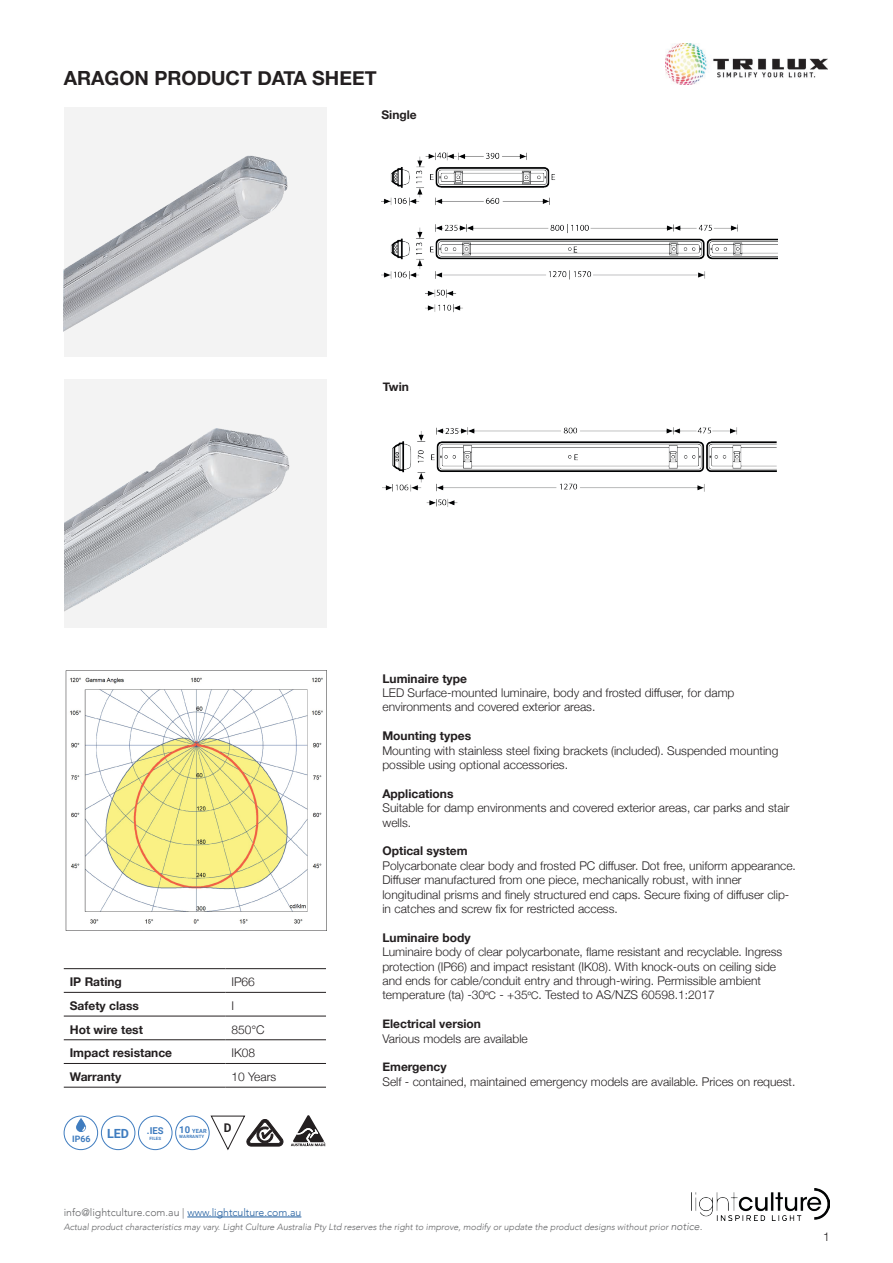
<style>
.page{position:relative;width:893px;height:1263px;background:#fff}
.page>*{position:absolute;margin:0;border:0;box-sizing:border-box;transform-origin:0 0}
.t1{font:700 19.5px "Helvetica Neue";color:#231f20}
.t2{font:700 12.6px "Roboto";color:#3f7cbf}
.t3{font:300 12px/14.4px "Helvetica Neue";color:#231f20}
.t4{font:700 12px "Helvetica Neue";color:#231f20}
.t5{font:700 12px "Roboto";color:#231f20}
.t6{font:300 10.5px "Avenir";color:#636466}
.t7{font:700 9.45px "Roboto";color:#3f7cbf}
.t8{font:italic 300 9px "Avenir";color:#636466}
.t9{font:700 8.85px "Roboto";color:#3f7cbf}
.t10{font:700 5.7px "Roboto";color:#3f7cbf}
.t11{font:700 4.35px "Roboto";letter-spacing:.035em;color:#3f7cbf}
.s1{font-size:9.45px}
.s2{color:#215e9f}
.s3{font-size:10.5px}
</style>
<div class="page">
<hr style="left:187px;top:1217px;width:114px;height:1px;background:#215e9f">
<img style="left:695px;top:1188px;width:134px;height:32px">
<img style="left:665px;top:43px;width:163px;height:41px">
<hr style="left:64px;top:968px;width:161px;height:1px;background:#231f20">
<hr style="left:225px;top:968px;width:101px;height:1px;background:#231f20">
<hr style="left:64px;top:992px;width:161px;height:1px;background:#231f20">
<hr style="left:225px;top:992px;width:101px;height:1px;background:#231f20">
<hr style="left:64px;top:1016px;width:161px;height:1px;background:#231f20">
<hr style="left:225px;top:1016px;width:101px;height:1px;background:#231f20">
<hr style="left:64px;top:1039px;width:161px;height:1px;background:#231f20">
<hr style="left:225px;top:1039px;width:101px;height:1px;background:#231f20">
<hr style="left:64px;top:1063px;width:161px;height:1px;background:#231f20">
<hr style="left:225px;top:1063px;width:101px;height:1px;background:#231f20">
<hr style="left:64px;top:1087px;width:161px;height:1px;background:#231f20">
<hr style="left:225px;top:1087px;width:101px;height:1px;background:#231f20">
<img style="left:381px;top:152px;width:397px;height:160px">
<img style="left:383px;top:427px;width:393px;height:80px">
<img style="left:64px;top:108px;width:248px;height:248px">
<img style="left:64px;top:379px;width:249px;height:249px">
<img style="left:65px;top:670px;width:261px;height:260px">
<svg style="left:291px;top:1115px;width:35px;height:32px"></svg>
<div style="left:64px;top:1116px;width:34px;height:34px;border:1px solid #3f7cbf;border-radius:50%"></div>
<svg style="left:76px;top:1119px;width:10px;height:13px"></svg>
<div style="left:101px;top:1116px;width:34px;height:34px;border:1px solid #3f7cbf;border-radius:50%"></div>
<div style="left:138px;top:1116px;width:34px;height:34px;border:1px solid #3f7cbf;border-radius:50%"></div>
<div style="left:175px;top:1116px;width:34px;height:34px;border:1px solid #3f7cbf;border-radius:50%"></div>
<svg style="left:210px;top:1115px;width:73px;height:35px"></svg>
<p class="t1" style="left:64px;top:63px;width:314px">ARAGON PRODUCT DATA SHEET</p>
<p class="t4" style="left:381px;top:106px;width:37px">Single</p>
<p class="t4" style="left:383px;top:377px;width:27px">Twin</p>
<p class="t4" style="left:70px;top:973px;width:54px">IP Rating</p>
<p class="t3" style="left:231px;top:974px;width:25px">IP66</p>
<p class="t4" style="left:70px;top:996px;width:71px">Safety class</p>
<p class="t3" style="left:231px;top:997px;width:4px">I</p>
<p class="t4" style="left:70px;top:1020px;width:75px">Hot wire test</p>
<p class="t3" style="left:231px;top:1021px;width:35px">850°C</p>
<p class="t4" style="left:70px;top:1044px;width:104px">Impact resistance</p>
<p class="t3" style="left:231px;top:1045px;width:25px">IK08</p>
<p class="t4" style="left:70px;top:1067px;width:53px">Warranty</p>
<p class="t3" style="left:231px;top:1069px;width:46px">10 Years</p>
<p class="t9" style="left:72px;top:1133px;width:20px">IP66</p>
<p class="t2" style="left:107px;top:1125px;width:24px">LED</p>
<p class="t7" style="left:147px;top:1124px;width:18px">.IES</p>
<p class="t11" style="left:149px;top:1135px;width:13px">FILES</p>
<p class="t10" style="left:179px;top:1127px;width:29px"><span class="s1">10</span> YEAR</p>
<p class="t11" style="left:179px;top:1134px;width:27px">WARRANTY</p>
<p class="t5" style="left:224px;top:1119px;width:9px">D</p>
<p class="t6" style="left:64px;top:1206px;width:239px">info@lightculture.com.au | <span class="s2">www.lightculture.com.au</span></p>
<p class="t4" style="left:382px;top:669px;width:86px">Luminaire type</p>
<p class="t3" style="left:382px;top:684px;width:354px">LED Surface-mounted luminaire, body and frosted diffuser, for damp environments and covered exterior areas.</p>
<p class="t4" style="left:382px;top:726px;width:90px">Mounting types</p>
<p class="t3" style="left:382px;top:742px;width:397px">Mounting with stainless steel fixing brackets (included). Suspended mounting possible using optional accessories.</p>
<p class="t4" style="left:382px;top:784px;width:73px">Applications</p>
<p class="t3" style="left:382px;top:800px;width:409px">Suitable for damp environments and covered exterior areas, car parks and stair wells.</p>
<p class="t4" style="left:382px;top:842px;width:87px">Optical system</p>
<p class="t3" style="left:382px;top:857px;width:415px">Polycarbonate clear body and frosted PC diffuser. Dot free, uniform appearance.<br>Diffuser manufactured from one piece, mechanically robust, with inner longitudinal prisms and finely structured end caps. Secure fixing of diffuser clip&shy;in catches and screw fix for restricted access.</p>
<p class="t4" style="left:382px;top:928px;width:90px">Luminaire body</p>
<p class="t3" style="left:382px;top:944px;width:401px">Luminaire body of clear polycarbonate, flame resistant and recyclable. Ingress protection (IP66) and impact resistant (IK08). With knock-outs on ceiling side and ends for cable/conduit entry and through-wiring. Permissible ambient temperature (ta) -30<span class="s3">ºC</span> - +35<span class="s3">ºC</span>. Tested to AS/NZS 60598.1:2017</p>
<p class="t4" style="left:382px;top:1014px;width:100px">Electrical version</p>
<p class="t3" style="left:382px;top:1030px;width:147px">Various models are available</p>
<p class="t4" style="left:382px;top:1058px;width:66px">Emergency</p>
<p class="t3" style="left:382px;top:1073px;width:415px">Self - contained, maintained emergency models are available. Prices on request.</p>
<p class="t8" style="left:64px;top:1222px;width:640px">Actual product characteristics may vary. Light Culture Australia Pty Ltd reserves the right to improve, modify or update the product designs without prior <span class="s3">notice.</span></p>
<p class="t3" style="left:823px;top:1229px;width:8px">1</p>
</div>
